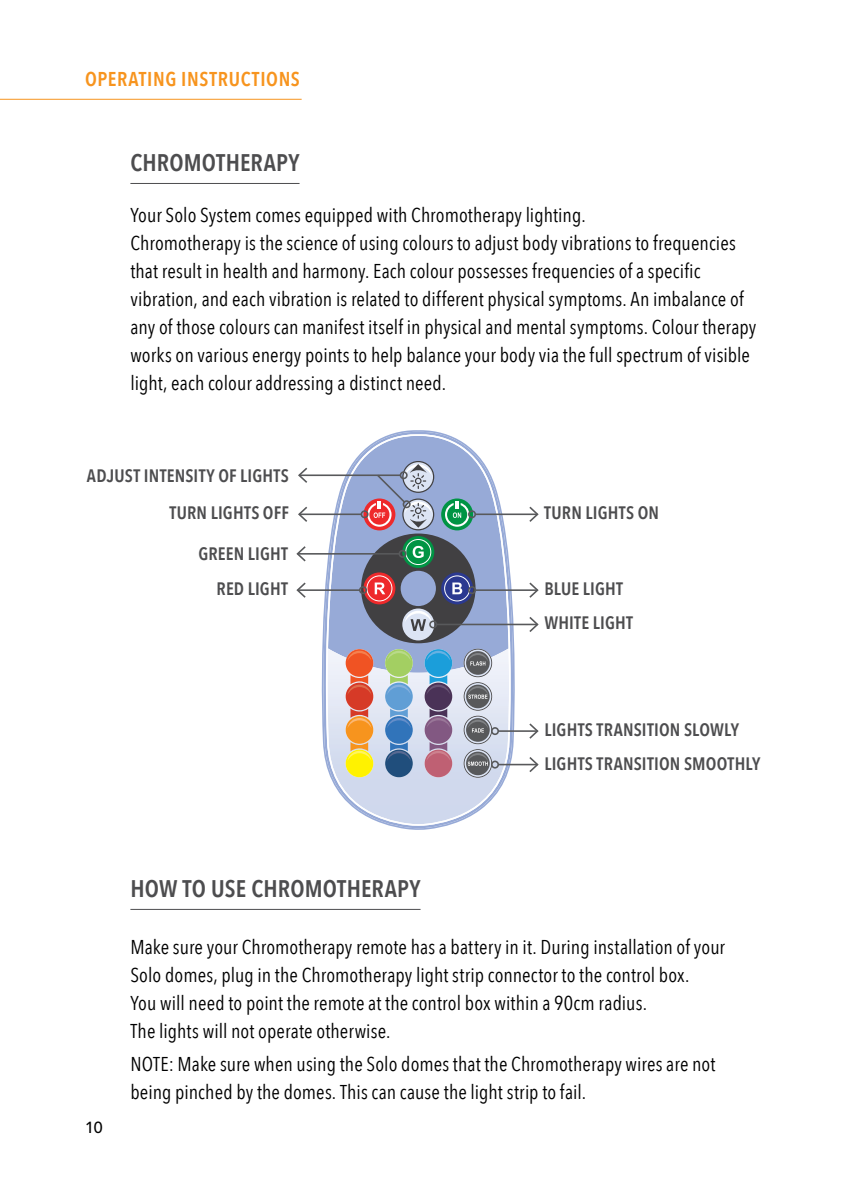
<style>
.page{position:relative;width:842px;height:1191px;background:#fff}
.page>*{position:absolute;margin:0;border:0;box-sizing:border-box;transform-origin:0 0}
.t1{font:600 24px "Avenir Next Condensed";letter-spacing:.01em;color:#4d4d4f}
.t2{font:20px/28px "Avenir Next Condensed";letter-spacing:.005em;color:#000}
.t3{font:600 20px "Avenir Next Condensed";letter-spacing:.03em;color:#f7941e}
.t4{font:600 18px/34.8px "Avenir Next Condensed";letter-spacing:.01em;color:#4d4d4f}
.t5{font:500 16px "Avenir LT Std";color:#000}
</style>
<div class="page">
<hr style="left:0;top:99px;width:302px;height:1px;background:#f7941e">
<hr style="left:130px;top:183px;width:170px;height:1px;background:#4d4d4f">
<hr style="left:130px;top:909px;width:290px;height:1px;background:#4d4d4f">
<svg style="left:319px;top:430px;width:198px;height:400px"></svg>
<svg style="left:326px;top:434px;width:185px;height:391px"></svg>
<div style="left:346px;top:682px;width:27px;height:28px;background:#d63a27;border-radius:50%"></div>
<div style="left:346px;top:749px;width:27px;height:28px;background:#fff200;border-radius:50%"></div>
<hr style="left:475px;top:513px;width:62px;height:2px;background:#58595b">
<svg style="left:528px;top:506px;width:11px;height:16px"></svg>
<hr style="left:299px;top:513px;width:62px;height:2px;background:#58595b">
<svg style="left:298px;top:506px;width:11px;height:16px"></svg>
<hr style="left:299px;top:474px;width:101px;height:2px;background:#58595b">
<svg style="left:298px;top:467px;width:11px;height:16px"></svg>
<hr style="left:475px;top:589px;width:62px;height:2px;background:#58595b">
<svg style="left:528px;top:582px;width:11px;height:16px"></svg>
<hr style="left:298px;top:589px;width:62px;height:2px;background:#58595b">
<svg style="left:296px;top:582px;width:11px;height:16px"></svg>
<hr style="left:298px;top:553px;width:101px;height:1px;background:#58595b">
<svg style="left:296px;top:546px;width:11px;height:16px"></svg>
<hr style="left:436px;top:623px;width:101px;height:2px;background:#58595b">
<svg style="left:528px;top:617px;width:11px;height:15px"></svg>
<hr style="left:498px;top:730px;width:39px;height:2px;background:#58595b">
<div style="left:491px;top:727px;width:8px;height:8px;border:2px solid #58595b;border-radius:50%"></div>
<svg style="left:528px;top:723px;width:11px;height:16px"></svg>
<hr style="left:498px;top:764px;width:39px;height:1px;background:#58595b">
<div style="left:491px;top:760px;width:8px;height:8px;border:2px solid #58595b;border-radius:50%"></div>
<svg style="left:528px;top:757px;width:11px;height:15px"></svg>
<svg style="left:347px;top:461px;width:145px;height:316px;background:#9497a6"></svg>
<div style="left:403px;top:500px;width:8px;height:8px;border:2px solid #58595b;border-radius:50%"></div>
<p class="t3" style="left:85px;top:62px;width:216px">OPERATING INSTRUCTIONS</p>
<p class="t1" style="left:130px;top:142px;width:171px">CHROMOTHERAPY</p>
<p class="t2" style="left:130px;top:200px;width:627px">Your Solo System comes equipped with Chromotherapy lighting.<br>Chromotherapy is the science of using colours to adjust body vibrations to frequencies that result in health and harmony. Each colour possesses frequencies of a specific vibration, and each vibration is related to different physical symptoms. An imbalance of any of those colours can manifest itself in physical and mental symptoms. Colour therapy works on various energy points to help balance your body via the full spectrum of visible light, each colour addressing a distinct need.</p>
<p class="t4" style="left:87px;top:457px;width:204px">ADJUST INTENSITY OF LIGHTS</p>
<p class="t4" style="left:170px;top:495px;width:121px">TURN LIGHTS OFF</p>
<p class="t4" style="left:544px;top:495px;width:116px">TURN LIGHTS ON</p>
<p class="t4" style="left:198px;top:535px;width:91px;text-align:right">GREEN LIGHT<br>RED LIGHT</p>
<p class="t1" style="left:130px;top:868px;width:292px">HOW TO USE CHROMOTHERAPY</p>
<p class="t4" style="left:544px;top:571px;width:90px">BLUE LIGHT<br>WHITE LIGHT</p>
<p class="t4" style="left:544px;top:712px;width:217px;line-height:33.4px">LIGHTS TRANSITION SLOWLY<br>LIGHTS TRANSITION SMOOTHLY</p>
<p class="t5" style="left:85px;top:1118px;width:19px">10</p>
<p class="t2" style="left:130px;top:931px;width:596px">Make sure your Chromotherapy remote has a battery in it. During installation of your Solo domes, plug in the Chromotherapy light strip connector to the control box.<br>You will need to point the remote at the control box within a 90cm radius.<br>The lights will not operate otherwise.</p>
<p class="t2" style="left:130px;top:1049px;width:587px">NOTE: Make sure when using the Solo domes that the Chromotherapy wires are not being pinched by the domes. This can cause the light strip to fail.</p>
</div>
